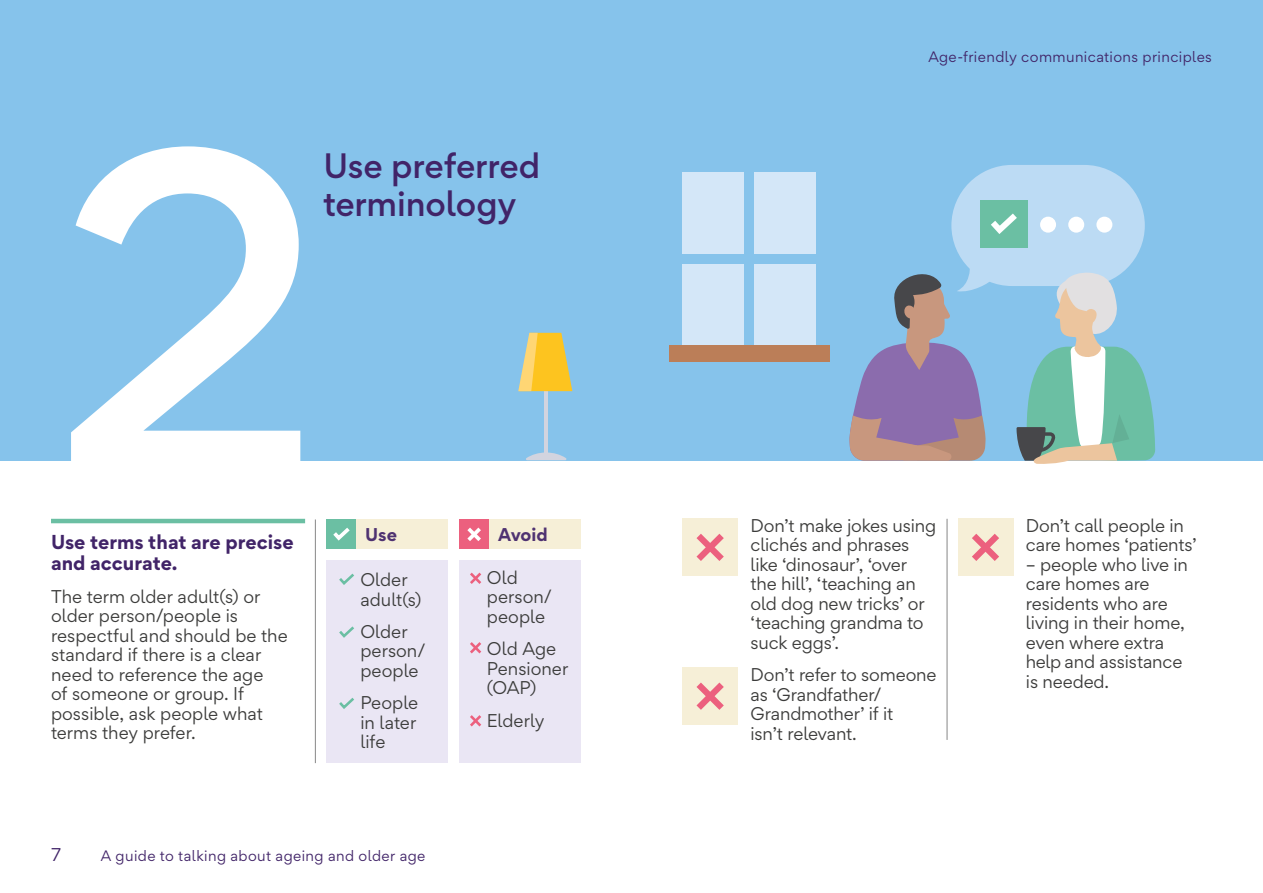
<style>
.page{position:relative;width:1263px;height:893px;background:#fff}
.page>*{position:absolute;margin:0;border:0;box-sizing:border-box;transform-origin:0 0}
.t1{font:500 416.25px "Gordita";color:#fff}
.t2{font:500 31.5px/37.8px "Gordita";letter-spacing:-.005em;color:#412468}
.t3{font:700 18px/21.6px "Gordita";color:#412468}
.t4{font:16.5px/19.5px "Gordita";letter-spacing:-.005em;color:#3c3c3b}
.t5{font:700 16.5px "Gordita";color:#4f3271}
.t6{font:16.5px "Gordita";color:#412468}
.t7{font:13.5px "Gordita";letter-spacing:.03em;color:#412468}
</style>
<div class="page">
<div style="left:0;top:0;width:1263px;height:460px;background:#86c3eb"></div>
<hr style="left:51px;top:519px;width:254px;height:4px;background:#6bbfa3">
<hr style="left:315px;top:519px;width:1px;height:244px;background:#878787">
<hr style="left:544px;top:386px;width:4px;height:66px;background:#d2d4df">
<svg style="left:526px;top:452px;width:41px;height:8px"></svg>
<svg style="left:518px;top:333px;width:54px;height:58px"></svg>
<div style="left:326px;top:519px;width:30px;height:30px;background:#6bbfa3"></div>
<svg style="left:333px;top:527px;width:17px;height:14px"></svg>
<div style="left:356px;top:519px;width:91px;height:30px;background:#f6efd7"></div>
<div style="left:486px;top:519px;width:94px;height:30px;background:#f6efd7"></div>
<div style="left:459px;top:519px;width:30px;height:30px;background:#ec607e"></div>
<svg style="left:467px;top:527px;width:14px;height:14px"></svg>
<div style="left:326px;top:560px;width:121px;height:203px;background:#eae6f4"></div>
<svg style="left:339px;top:573px;width:15px;height:12px"></svg>
<svg style="left:339px;top:626px;width:15px;height:12px"></svg>
<svg style="left:339px;top:697px;width:15px;height:12px"></svg>
<div style="left:459px;top:560px;width:121px;height:203px;background:#eae6f4"></div>
<svg style="left:470px;top:572px;width:12px;height:12px"></svg>
<svg style="left:470px;top:642px;width:12px;height:12px"></svg>
<svg style="left:470px;top:715px;width:12px;height:12px"></svg>
<hr style="left:947px;top:519px;width:1px;height:221px;background:#878787">
<div style="left:951px;top:165px;width:194px;height:121px;background:#bcdbf4;border-radius:61px"></div>
<svg style="left:849px;top:264px;width:146px;height:197px"></svg>
<svg style="left:1016px;top:272px;width:140px;height:192px"></svg>
<div style="left:980px;top:201px;width:47px;height:47px;background:#6bbfa3"></div>
<svg style="left:991px;top:213px;width:26px;height:21px"></svg>
<div style="left:1040px;top:217px;width:16px;height:16px;background:#fff;border-radius:50%"></div>
<div style="left:1068px;top:217px;width:16px;height:16px;background:#fff;border-radius:50%"></div>
<div style="left:1096px;top:217px;width:16px;height:16px;background:#fff;border-radius:50%"></div>
<div style="left:682px;top:172px;width:62px;height:82px;background:#d4e7f8"></div>
<div style="left:682px;top:264px;width:62px;height:82px;background:#d4e7f8"></div>
<div style="left:754px;top:172px;width:62px;height:82px;background:#d4e7f8"></div>
<div style="left:754px;top:264px;width:62px;height:82px;background:#d4e7f8"></div>
<div style="left:669px;top:345px;width:160px;height:16px;background:#bb7e58"></div>
<div style="left:682px;top:519px;width:56px;height:57px;background:#f6efd7"></div>
<svg style="left:696px;top:533px;width:28px;height:28px"></svg>
<div style="left:958px;top:519px;width:55px;height:57px;background:#f6efd7"></div>
<svg style="left:972px;top:533px;width:27px;height:28px"></svg>
<div style="left:682px;top:668px;width:56px;height:57px;background:#f6efd7"></div>
<svg style="left:696px;top:682px;width:28px;height:28px"></svg>
<h1 class="t1" style="left:51px;top:6px;width:275px">2</h1>
<h2 class="t2" style="left:323px;top:147px;width:219px">Use preferred terminology</h2>
<p class="t7" style="left:928px;top:46px;width:285px">Age-friendly communications principles</p>
<p class="t3" style="left:51px;top:531px;width:244px">Use terms that are precise and accurate.</p>
<p class="t4" style="left:51px;top:586px;width:238px">The term older adult(s) or older person/people is respectful and should be the standard if there is a clear need to reference the age<br>of someone or group. If possible, ask people what terms they prefer.</p>
<p class="t5" style="left:365px;top:521px;width:33px">Use</p>
<p class="t5" style="left:498px;top:521px;width:51px">Avoid</p>
<p class="t4" style="left:750px;top:515px;width:187px">Don’t make jokes using clichés and phrases like ‘dinosaur’, ‘over the hill’, ‘teaching an old dog new tricks’ or ‘teaching grandma to suck eggs’.</p>
<p class="t4" style="left:750px;top:664px;width:188px">Don’t refer to someone as ‘Grandfather/<br>Grandmother’ if it<br>isn’t relevant.</p>
<p class="t4" style="left:487px;top:567px;width:67px">Old person/ people</p>
<p class="t4" style="left:487px;top:639px;width:83px">Old Age<br>Pensioner (OAP)</p>
<p class="t4" style="left:487px;top:710px;width:59px">Elderly</p>
<p class="t4" style="left:360px;top:570px;width:63px">Older adult(s)</p>
<p class="t4" style="left:360px;top:621px;width:67px">Older person/ people</p>
<p class="t4" style="left:360px;top:693px;width:59px;text-align:justify">People in later life</p>
<p class="t6" style="left:51px;top:843px;width:12px">7</p>
<p class="t7" style="left:101px;top:846px;width:326px">A guide to talking about ageing and older age</p>
<p class="t4" style="left:1026px;top:515px;width:172px">Don’t call people in care homes ‘patients’</p>
<p class="t4" style="left:1026px;top:554px;width:164px">– people who live in care homes are residents who are living in their home, even where extra help and assistance is needed.</p>
</div>
